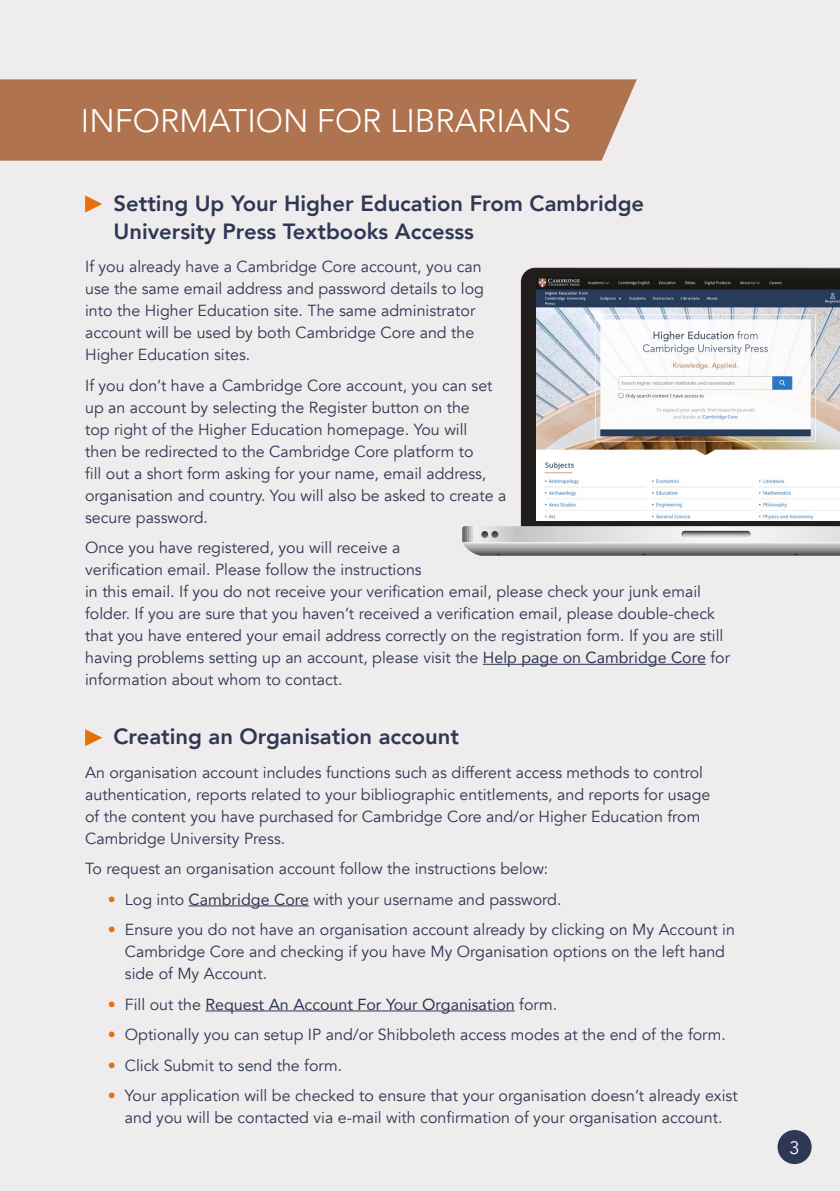
<style>
.page{position:relative;width:840px;height:1191px;background:#fff}
.page>*{position:absolute;margin:0;border:0;box-sizing:border-box;transform-origin:0 0}
.t1{font:300 32.6px "Avenir";color:#fff}
.t2{font:800 22px/28px "Avenir";color:#2e3753}
.t3{font:18px "Avenir";color:#fff}
.t4{font:16px/22px "Avenir";color:#2e3753}
.t5{font:16px "Avenir";color:#2e3753}
.s1{font-style:inherit}
.s2{color:#e6710a}
</style>
<div class="page">
<div style="left:0;top:0;width:839px;height:1191px;background:#eeecec"></div>
<hr style="left:482px;top:664px;width:223px;height:1px;background:#2e3753">
<hr style="left:188px;top:905px;width:121px;height:1px;background:#2e3753">
<hr style="left:205px;top:1010px;width:309px;height:1px;background:#2e3753">
<svg style="left:85px;top:195px;width:17px;height:18px"></svg>
<svg style="left:85px;top:729px;width:17px;height:17px"></svg>
<div style="left:777px;top:1130px;width:34px;height:34px;background:#2e3753;border-radius:50%"></div>
<svg style="left:521px;top:269px;width:318px;height:257px;background:#292623"></svg>
<svg style="left:462px;top:526px;width:377px;height:30px"></svg>
<img style="left:536px;top:277px;width:303px;height:243px">
<div style="left:0;top:79px;width:636px;height:82px;background:#af7350"></div>
<h1 class="t1" style="left:81px;top:102px;width:491px">INFORMATION FOR LIBRARIANS</h1>
<h2 class="t2" style="left:113px;top:189px;width:532px">Setting Up Your Higher Education From Cambridge<br>University Press Textbooks Accesss</h2>
<p class="t4" style="left:85px;top:256px;width:400px">If you already have a Cambridge Core account, you can use the same email address and password details to log into the Higher Education site. The same administrator account will be used by both Cambridge Core and the Higher Education sites.</p>
<p class="t4" style="left:85px;top:374px;width:422px">If you don’t have a Cambridge Core account, you can set up an account by selecting the Register button on the<br>top right of the Higher Education homepage. You will<br>then be redirected to the Cambridge Core platform to<br>fill out a short form asking for your name, email address, organisation and country. You will also be asked to create a secure password.</p>
<p class="t4" style="left:85px;top:537px;width:646px">Once you have registered, you will receive a<br>verification email. Please follow the instructions<br>in this email. If you do not receive your verification email, please check your junk email folder. If you are sure that you haven’t received a verification email, please double-check that you have entered your email address correctly on the registration form. If you are still having problems setting up an account, please visit the <span class="s1">Help page on Cambridge Core</span> for information about whom to contact.</p>
<h2 class="t2" style="left:113px;top:722px;width:347px">Creating an Organisation account</h2>
<p class="t4" style="left:85px;top:761px;width:626px">An organisation account includes functions such as different access methods to control authentication, reports related to your bibliographic entitlements, and reports for usage of the content you have purchased for Cambridge Core and/or Higher Education from Cambridge University Press.</p>
<p class="t4" style="left:85px;top:858px;width:464px">To request an organisation account follow the instructions below:</p>
<p class="t4" style="left:108px;top:888px;width:455px"><span class="s2">•</span> Log into <span class="s1">Cambridge Core</span> with your username and password.</p>
<p class="t4" style="left:125px;top:919px;width:611px;text-indent:-17px"><span class="s2">•</span> Ensure you do not have an organisation account already by clicking on My Account in<br>Cambridge Core and checking if you have My Organisation options on the left hand side of My Account.</p>
<p class="t5" style="left:108px;top:991px;width:450px"><span class="s2">•</span> <span class="s1">Fill out the</span> Request An Account For Your Organisation <span class="s1">form.</span></p>
<p class="t4" style="left:108px;top:1024px;width:619px"><span class="s2">•</span> Optionally you can setup IP and/or Shibboleth access modes at the end of the form.</p>
<p class="t4" style="left:108px;top:1054px;width:236px"><span class="s2">•</span> Click Submit to send the form.</p>
<p class="t4" style="left:108px;top:1085px;width:631px;text-align:center"><span class="s2">•</span> Your application will be checked to ensure that your organisation doesn’t already exist and you will be contacted via e-mail with confirmation of your organisation account.</p>
<p class="t3" style="left:789px;top:1137px;width:12px">3</p>
</div>
